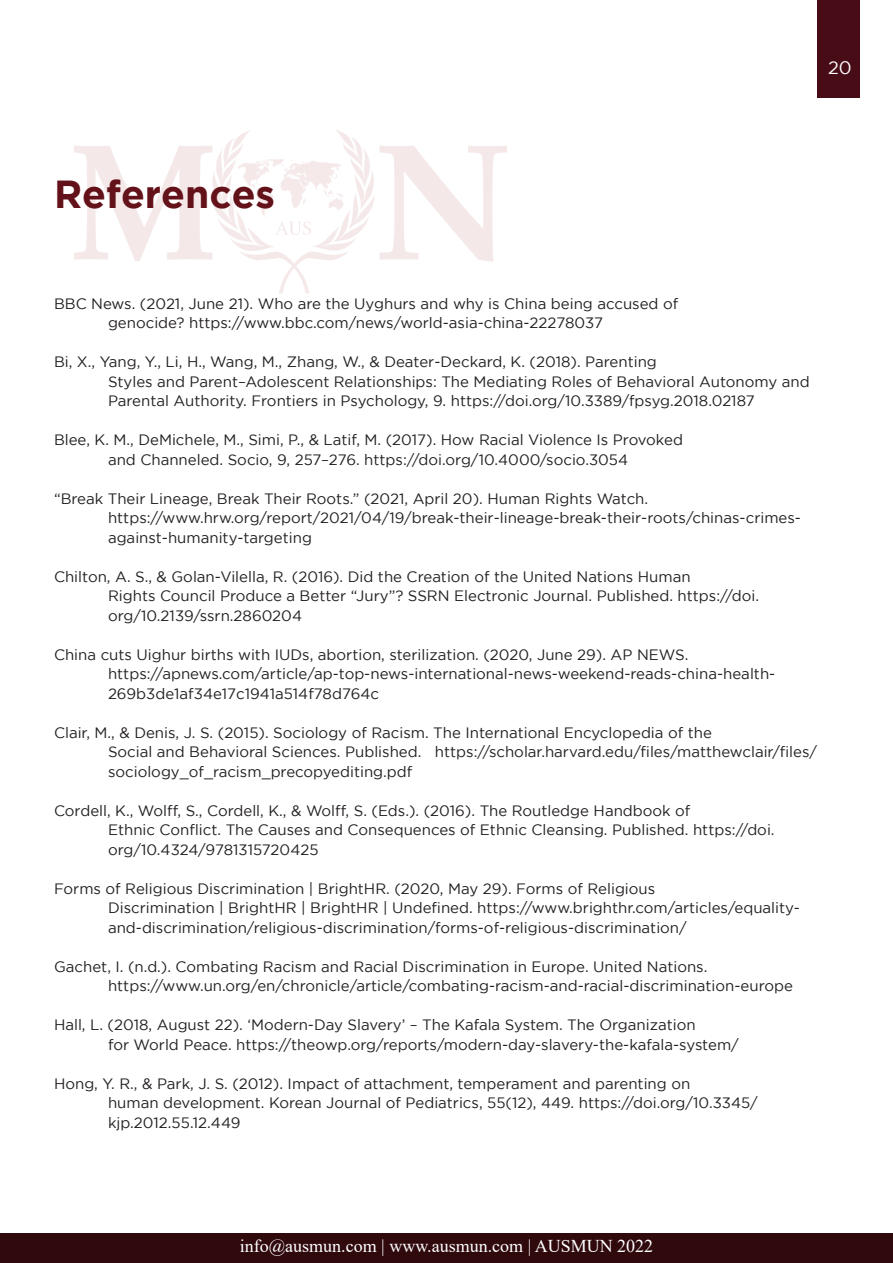
<style>
.page{position:relative;width:893px;height:1263px;background:#fff}
.page>*{position:absolute;margin:0;border:0;box-sizing:border-box;transform-origin:0 0}
.t1{font:700 39px "Gotham";color:#631219}
.t2{font:18px "Times New Roman";color:#fff}
.t3{font:18px "Gotham";color:#fff}
.t4{font:15px/19.5px "Gotham";color:#231f20}
</style>
<div class="page">
<div style="left:818px;top:0;width:42px;height:98px;background:#470c15"></div>
<div style="left:0;top:1233px;width:893px;height:30px;background:#30090d"></div>
<img style="left:74px;top:130px;width:432px;height:163px">
<p class="t3" style="left:828px;top:58px;width:25px">20</p>
<p class="t1" style="left:54px;top:172px;width:223px">References</p>
<p class="t4" style="left:54px;top:293px;width:626px">BBC News. (2021, June 21). Who are the Uyghurs and why is China being accused of</p>
<p class="t4" style="left:108px;top:313px;width:496px">genocide? https://www.bbc.com/news/world-asia-china-22278037</p>
<p class="t4" style="left:54px;top:352px;width:604px">Bi, X., Yang, Y., Li, H., Wang, M., Zhang, W., &amp; Deater-Deckard, K. (2018). Parenting</p>
<p class="t4" style="left:108px;top:371px;width:703px">Styles and Parent–Adolescent Relationships: The Mediating Roles of Behavioral Autonomy and<br>Parental Authority. Frontiers in Psychology, 9. https://doi.org/10.3389/fpsyg.2018.02187</p>
<p class="t4" style="left:54px;top:430px;width:630px">Blee, K. M., DeMichele, M., Simi, P., &amp; Latif, M. (2017). How Racial Violence Is Provoked</p>
<p class="t4" style="left:108px;top:449px;width:522px">and Channeled. Socio, 9, 257–276. https://doi.org/10.4000/socio.3054</p>
<p class="t4" style="left:54px;top:488px;width:596px">“Break Their Lineage, Break Their Roots.” (2021, April 20). Human Rights Watch.</p>
<p class="t4" style="left:108px;top:508px;width:695px">https://www.hrw.org/report/2021/04/19/break-their-lineage-break-their-roots/chinas-crimes&shy;against-humanity-targeting</p>
<p class="t4" style="left:54px;top:566px;width:638px">Chilton, A. S., &amp; Golan-Vilella, R. (2016). Did the Creation of the United Nations Human</p>
<p class="t4" style="left:108px;top:586px;width:653px">Rights Council Produce a Better “Jury”? SSRN Electronic Journal. Published. https://doi. org/10.2139/ssrn.2860204</p>
<p class="t4" style="left:54px;top:644px;width:636px">China cuts Uighur births with IUDs, abortion, sterilization. (2020, June 29). AP NEWS.</p>
<p class="t4" style="left:108px;top:664px;width:669px">https://apnews.com/article/ap-top-news-international-news-weekend-reads-china-health-<br>269b3de1af34e17c1941a514f78d764c</p>
<p class="t4" style="left:54px;top:722px;width:659px">Clair, M., &amp; Denis, J. S. (2015). Sociology of Racism. The International Encyclopedia of the</p>
<p class="t4" style="left:108px;top:742px;width:711px">Social and Behavioral Sciences. Published. https://scholar.harvard.edu/files/matthewclair/files/ sociology_of_racism_precopyediting.pdf</p>
<p class="t4" style="left:54px;top:800px;width:638px">Cordell, K., Wolff, S., Cordell, K., &amp; Wolff, S. (Eds.). (2016). The Routledge Handbook of</p>
<p class="t4" style="left:108px;top:820px;width:668px">Ethnic Conflict. The Causes and Consequences of Ethnic Cleansing. Published. https://doi. org/10.4324/9781315720425</p>
<p class="t4" style="left:54px;top:878px;width:603px">Forms of Religious Discrimination | BrightHR. (2020, May 29). Forms of Religious</p>
<p class="t4" style="left:108px;top:898px;width:693px">Discrimination | BrightHR | BrightHR | Undefined. https://www.brighthr.com/articles/equality&shy;and-discrimination/religious-discrimination/forms-of-religious-discrimination/</p>
<p class="t4" style="left:54px;top:956px;width:655px">Gachet, I. (n.d.). Combating Racism and Racial Discrimination in Europe. United Nations.</p>
<p class="t4" style="left:108px;top:976px;width:686px">https://www.un.org/en/chronicle/article/combating-racism-and-racial-discrimination-europe</p>
<p class="t4" style="left:54px;top:1015px;width:643px">Hall, L. (2018, August 22). ‘Modern-Day Slavery’ – The Kafala System. The Organization</p>
<p class="t4" style="left:108px;top:1034px;width:632px">for World Peace. https://theowp.org/reports/modern-day-slavery-the-kafala-system/</p>
<p class="t4" style="left:54px;top:1073px;width:638px">Hong, Y. R., &amp; Park, J. S. (2012). Impact of attachment, temperament and parenting on</p>
<p class="t4" style="left:108px;top:1093px;width:651px">human development. Korean Journal of Pediatrics, 55(12), 449. https://doi.org/10.3345/ kjp.2012.55.12.449</p>
<p class="t2" style="left:240px;top:1233px;width:415px">info@ausmun.com | www.ausmun.com | AUSMUN 2022</p>
</div>
